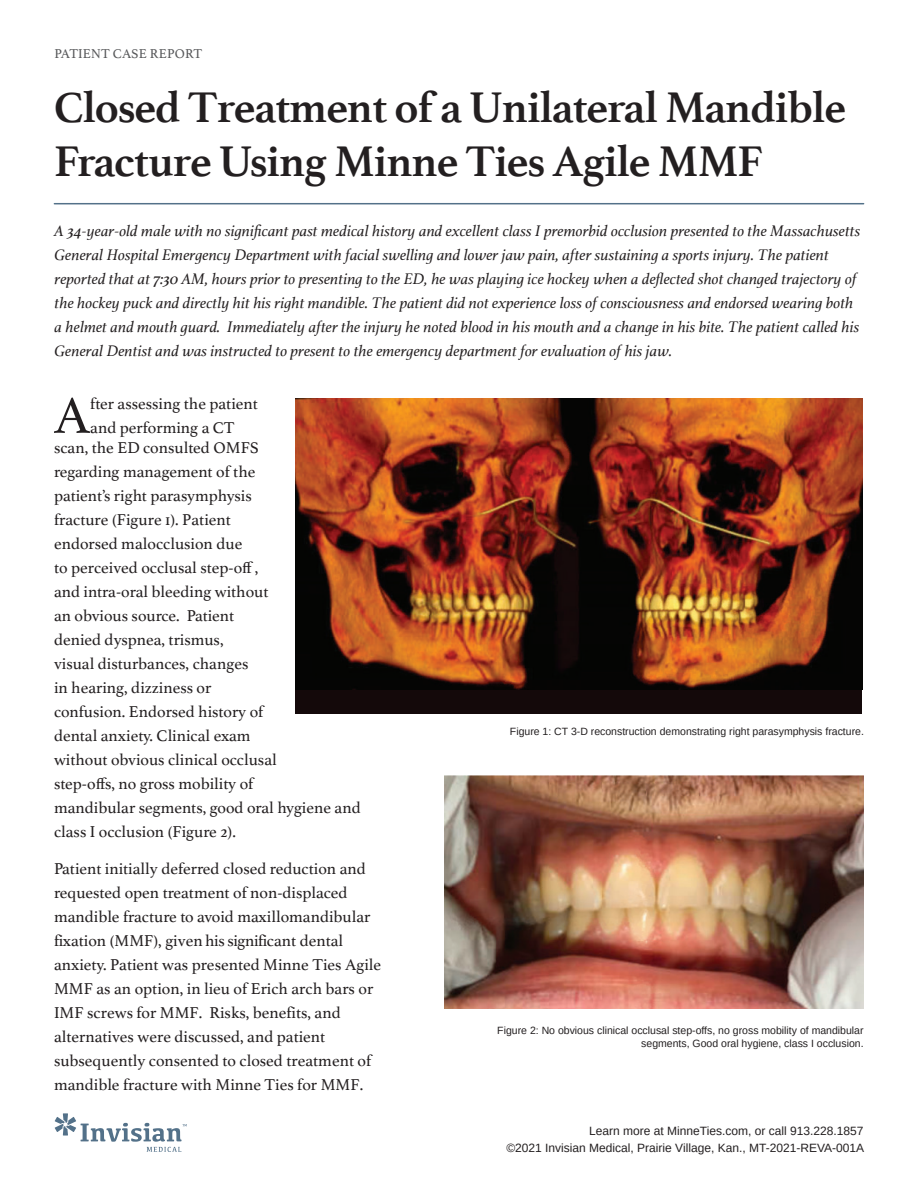
<style>
.page{position:relative;width:918px;height:1188px;background:#fff}
.page>*{position:absolute;margin:0;border:0;box-sizing:border-box;transform-origin:0 0}
.t1{font:53.1px "Athelas";color:#231f20}
.t2{font:700 45px/54px "Athelas";letter-spacing:-.025em;color:#231f20}
.t3{font:16.5px/24px "Athelas";color:#231f20}
.t4{font:italic 16.2px/24px "Athelas";color:#231f20}
.t5{font:13.5px "Athelas";letter-spacing:.01em;color:#57585a}
.t6{font:12px/16.5px "Arimo";color:#231f20;text-align:right}
.t7{font:10.5px/12.6px "Arimo";color:#231f20;text-align:right}
</style>
<div class="page">
<hr style="left:54px;top:203px;width:810px;height:1px;background:#537189">
<svg style="left:55px;top:1113px;width:132px;height:39px"></svg>
<div style="left:295px;top:399px;width:567px;height:315px;background:#14090a"></div>
<img style="left:295px;top:399px;width:567px;height:291px">
<img style="left:445px;top:776px;width:419px;height:233px">
<p class="t5" style="left:55px;top:43px;width:149px">PATIENT CASE REPORT</p>
<h2 class="t2" style="left:54px;top:79px;width:794px">Closed Treatment of a Unilateral Mandible<br>Fracture Using Minne Ties Agile MMF</h2>
<p class="t4" style="left:55px;top:218px;width:807px">A 34-year-old male with no significant past medical history and excellent class I premorbid occlusion presented to the Massachusetts General Hospital Emergency Department with facial swelling and lower jaw pain, after sustaining a sports injury. The patient reported that at 7:30 AM, hours prior to presenting to the ED, he was playing ice hockey when a deflected shot changed trajectory of the hockey puck and directly hit his right mandible. The patient did not experience loss of consciousness and endorsed wearing both a helmet and mouth guard. Immediately after the injury he noted blood in his mouth and a change in his bite. The patient called his General Dentist and was instructed to present to the emergency department for evaluation of his jaw.</p>
<h1 class="t1" style="left:54px;top:373px;width:38px">A</h1>
<p class="t3" style="left:90px;top:391px;width:169px">fter assessing the patient and performing a CT</p>
<p class="t3" style="left:54px;top:435px;width:308px">scan, the ED consulted OMFS<br>regarding management of the<br>patient’s right parasymphysis<br>fracture (Figure 1). Patient<br>endorsed malocclusion due<br>to perceived occlusal step-off ,<br>and intra-oral bleeding without<br>an obvious source. Patient<br>denied dyspnea, trismus,<br>visual disturbances, changes<br>in hearing, dizziness or<br>confusion. Endorsed history of<br>dental anxiety. Clinical exam<br>without obvious clinical occlusal<br>step-offs, no gross mobility of<br>mandibular segments, good oral hygiene and class I occlusion (Figure 2).</p>
<p class="t3" style="left:54px;top:856px;width:329px">Patient initially deferred closed reduction and requested open treatment of non-displaced mandible fracture to avoid maxillomandibular fixation (MMF), given his significant dental anxiety. Patient was presented Minne Ties Agile MMF as an option, in lieu of Erich arch bars or IMF screws for MMF. Risks, benefits, and alternatives were discussed, and patient subsequently consented to closed treatment of mandible fracture with Minne Ties for MMF.</p>
<p class="t7" style="left:510px;top:725px;width:356px">Figure 1: CT 3-D reconstruction demonstrating right parasymphysis fracture.</p>
<p class="t7" style="left:497px;top:1025px;width:368px">Figure 2: No obvious clinical occlusal step-offs, no gross mobility of mandibular segments, Good oral hygiene, class I occlusion.</p>
<p class="t6" style="left:506px;top:1123px;width:359px">Learn more at MinneTies.com, or call 913.228.1857<br>©2021 Invisian Medical, Prairie Village, Kan., MT-2021-REVA-001A</p>
</div>
